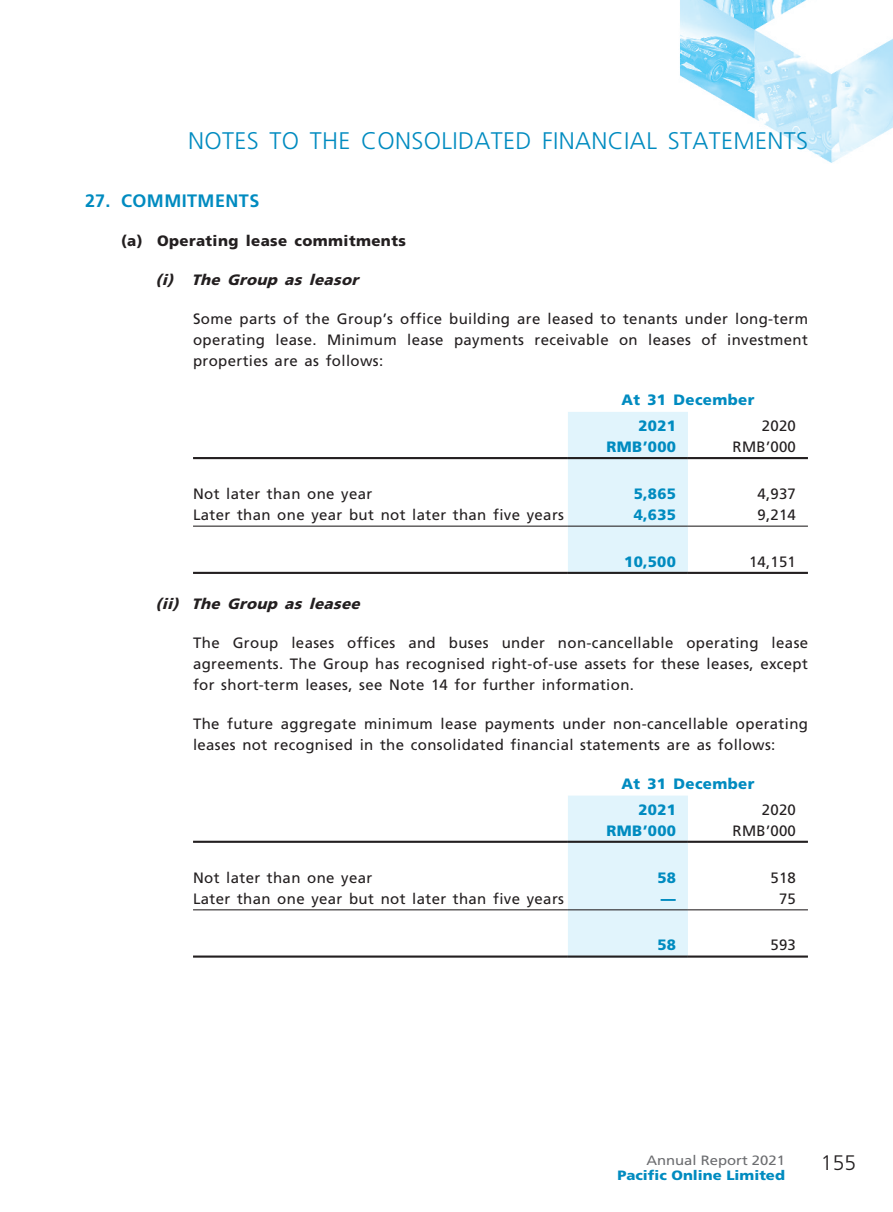
<style>
.page{position:relative;width:893px;height:1212px;background:#fff}
.page>*{position:absolute;margin:0;border:0;box-sizing:border-box;transform-origin:0 0}
.t1{font:300 24px "Frutiger LT Std";letter-spacing:.015em;color:#008bc0}
.t2{font:300 21px "Frutiger LT Std";color:#231f20}
._03_H1{font:700 18px "Frutiger LT Std";letter-spacing:.025em;color:#008bc0}
._14_______P6{font:15px/21px "Frutiger LT Std";letter-spacing:.025em;color:#231f20;text-align:justify}
._15_Table_Stub{font:15px "Frutiger LT Std";letter-spacing:.025em;color:#231f20}
._01_Body_Text{font:900 15px "Frutiger LT Std";letter-spacing:.015em;color:#008bc0}
._01_Body_Text-2{font:15px "Frutiger LT Std";letter-spacing:.015em;color:#231f20}
._05_____H3{font:italic 900 15px "Frutiger LT Std";color:#231f20}
._04___H2{font:900 15px "Frutiger LT Std";letter-spacing:.025em;color:#231f20}
.t3{font:900 13.5px "Frutiger LT Std";color:#008bc0;scale:1.1 1}
.t4{font:13.5px "Frutiger LT Std";color:#6c6d70;scale:1.1 1}
</style>
<div class="page">
<img style="left:193px;top:0;width:700px;height:911px">
<div style="left:568px;top:412px;width:120px;height:160px;background:#e1f4fc"></div>
<hr style="left:193px;top:457px;width:375px;height:2px;background:#231f20">
<hr style="left:568px;top:457px;width:120px;height:2px;background:#231f20">
<hr style="left:688px;top:457px;width:120px;height:2px;background:#231f20">
<hr style="left:193px;top:526px;width:375px;height:1px;background:#231f20">
<hr style="left:568px;top:526px;width:120px;height:1px;background:#231f20">
<hr style="left:688px;top:526px;width:120px;height:1px;background:#231f20">
<hr style="left:193px;top:572px;width:375px;height:2px;background:#231f20">
<hr style="left:568px;top:572px;width:120px;height:2px;background:#231f20">
<hr style="left:688px;top:572px;width:120px;height:2px;background:#231f20">
<div style="left:568px;top:795px;width:120px;height:160px;background:#e1f4fc"></div>
<hr style="left:193px;top:841px;width:375px;height:2px;background:#231f20">
<hr style="left:568px;top:841px;width:120px;height:2px;background:#231f20">
<hr style="left:688px;top:841px;width:120px;height:2px;background:#231f20">
<hr style="left:193px;top:909px;width:375px;height:1px;background:#231f20">
<hr style="left:568px;top:909px;width:120px;height:1px;background:#231f20">
<hr style="left:688px;top:909px;width:120px;height:1px;background:#231f20">
<hr style="left:193px;top:955px;width:375px;height:3px;background:#231f20">
<hr style="left:568px;top:955px;width:120px;height:3px;background:#231f20">
<hr style="left:688px;top:955px;width:120px;height:3px;background:#231f20">
<h1 class="t1" style="left:188px;top:127px;width:621px">NOTES TO THE CONSOLIDATED FINANCIAL STATEMENTS</h1>
<p class="_03_H1" style="left:85px;top:191px;width:176px">27. COMMITMENTS</p>
<p class="_04___H2" style="left:121px;top:232px;width:286px">(a) Operating lease commitments</p>
<p class="_05_____H3" style="left:155px;top:271px;width:209px">(i) The Group as leasor</p>
<p class="_14_______P6" style="left:193px;top:309px;width:616px">Some parts of the Group’s office building are leased to tenants under long-term operating lease. Minimum lease payments receivable on leases of investment properties are as follows:</p>
<p class="_01_Body_Text" style="left:621px;top:391px;width:134px">At 31 December</p>
<p class="_01_Body_Text" style="left:638px;top:417px;width:39px">2021</p>
<p class="_01_Body_Text-2" style="left:762px;top:417px;width:35px">2020</p>
<p class="_01_Body_Text" style="left:607px;top:438px;width:71px">RMB’000</p>
<p class="_01_Body_Text-2" style="left:732px;top:438px;width:65px">RMB’000</p>
<p class="_15_Table_Stub" style="left:193px;top:485px;width:181px">Not later than one year</p>
<p class="_01_Body_Text" style="left:634px;top:485px;width:44px">5,865</p>
<p class="_01_Body_Text-2" style="left:758px;top:485px;width:40px">4,937</p>
<p class="_15_Table_Stub" style="left:193px;top:506px;width:372px">Later than one year but not later than five years</p>
<p class="_01_Body_Text" style="left:634px;top:506px;width:44px">4,635</p>
<p class="_01_Body_Text-2" style="left:758px;top:506px;width:40px">9,214</p>
<p class="_01_Body_Text" style="left:624px;top:552px;width:53px">10,500</p>
<p class="_01_Body_Text-2" style="left:749px;top:553px;width:48px">14,151</p>
<p class="_05_____H3" style="left:155px;top:595px;width:211px">(ii) The Group as leasee</p>
<p class="_14_______P6" style="left:193px;top:632px;width:617px">The Group leases offices and buses under non-cancellable operating lease agreements. The Group has recognised right-of-use assets for these leases, except for short-term leases, see Note 14 for further information.</p>
<p class="_14_______P6" style="left:193px;top:713px;width:616px">The future aggregate minimum lease payments under non-cancellable operating leases not recognised in the consolidated financial statements are as follows:</p>
<p class="_01_Body_Text" style="left:621px;top:775px;width:134px">At 31 December</p>
<p class="_01_Body_Text" style="left:638px;top:800px;width:39px">2021</p>
<p class="_01_Body_Text-2" style="left:762px;top:801px;width:35px">2020</p>
<p class="_01_Body_Text" style="left:607px;top:821px;width:71px">RMB’000</p>
<p class="_01_Body_Text-2" style="left:732px;top:822px;width:65px">RMB’000</p>
<p class="_15_Table_Stub" style="left:193px;top:869px;width:181px">Not later than one year</p>
<p class="_01_Body_Text" style="left:657px;top:869px;width:20px">58</p>
<p class="_01_Body_Text-2" style="left:770px;top:869px;width:27px">518</p>
<p class="_15_Table_Stub" style="left:193px;top:890px;width:372px">Later than one year but not later than five years</p>
<p class="_01_Body_Text" style="left:661px;top:890px;width:16px">—</p>
<p class="_01_Body_Text-2" style="left:779px;top:890px;width:18px">75</p>
<p class="_01_Body_Text" style="left:657px;top:936px;width:20px">58</p>
<p class="_01_Body_Text-2" style="left:770px;top:936px;width:27px">593</p>
<p class="t4" style="left:646px;top:1152px;width:128px">Annual Report 2021</p>
<p class="t3" style="left:617px;top:1167px;width:154px">Pacific Online Limited</p>
<h2 class="t2" style="left:821px;top:1150px;width:37px">155</h2>
</div>
